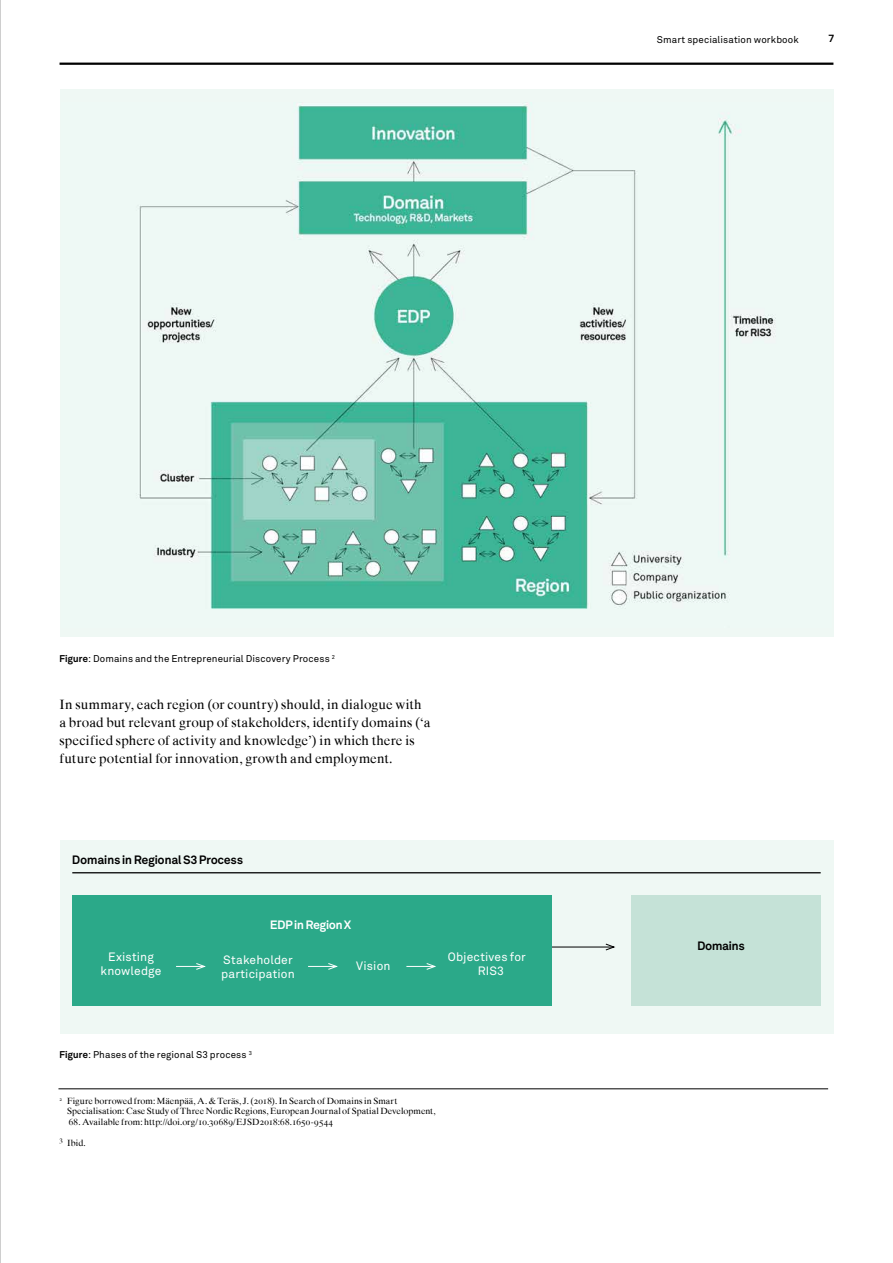
<style>
.page{position:relative;width:893px;height:1263px;background:#fff}
.page>*{position:absolute;margin:0;border:0;box-sizing:border-box;transform-origin:0 0}
.t1{font:13.5px/18px "Times Ten Roman Os F";letter-spacing:.005em;color:#000}
.t2{font:12px/14.2px "Akkurat Std";letter-spacing:.01em;color:#fff}
.t3{font:12px "Akkurat Si Two";letter-spacing:.015em;color:#000}
.t4{font:12px "Akkurat Si Two";letter-spacing:.005em;color:#fff}
.t5{font:10.5px "Akkurat Si Two";color:#000}
.t6{font:9.75px "Akkurat Std";letter-spacing:.01em;color:#000}
.t7{font:9px/10.5px "Times Ten Roman Os F";letter-spacing:.005em;color:#000}
.s1{font-family:"Akkurat Si Two"}
</style>
<div class="page">
<hr style="left:0;top:0;width:1px;height:1263px;background:#9d9e9e">
<hr style="left:58px;top:1088px;width:770px;height:1px;background:#000">
<hr style="left:60px;top:63px;width:773px;height:2px;background:#000">
<div style="left:60px;top:841px;width:773px;height:193px;background:#eff8f4"></div>
<hr style="left:72px;top:872px;width:749px;height:1px;background:#000">
<hr style="left:550px;top:947px;width:64px;height:1px;background:#000">
<svg style="left:605px;top:943px;width:10px;height:7px"></svg>
<div style="left:631px;top:895px;width:190px;height:110px;background:#c5e2d7"></div>
<div style="left:72px;top:895px;width:480px;height:110px;background:#2ba989"></div>
<svg style="left:176px;top:963px;width:29px;height:7px"></svg>
<svg style="left:308px;top:963px;width:30px;height:7px"></svg>
<svg style="left:406px;top:963px;width:30px;height:7px"></svg>
<div style="left:60px;top:89px;width:773px;height:548px;background:#eff8f4"></div>
<img style="left:139px;top:103px;width:637px;height:506px">
<p class="t6" style="left:657px;top:33px;width:143px">Smart specialisation workbook</p>
<p class="t5" style="left:829px;top:32px;width:7px">7</p>
<p class="t6" style="left:60px;top:653px;width:277px"><span class="s1">Figure</span>: Domains and the Entrepreneurial Discovery Process <sup>2</sup></p>
<p class="t1" style="left:60px;top:695px;width:372px">In summary, each region (or country) should, in dialogue with a broad but relevant group of stakeholders, identify domains (‘a specified sphere of activity and knowledge’) in which there is future potential for innovation, growth and employment.</p>
<h2 class="t3" style="left:72px;top:852px;width:172px">Domains in Regional S3 Process</h2>
<h2 class="t4" style="left:270px;top:917px;width:83px">EDP in Region X</h2>
<h2 class="t2" style="left:101px;top:949px;width:62px;text-align:center">Existing knowledge</h2>
<h2 class="t2" style="left:221px;top:952px;width:75px">Stakeholder participation</h2>
<h2 class="t2" style="left:356px;top:959px;width:36px">Vision</h2>
<h2 class="t2" style="left:478px;top:949px;width:50px;text-indent:-30px">Objectives for<br>RIS3</h2>
<p class="t6" style="left:60px;top:1049px;width:194px"><span class="s1">Figure</span>: Phases of the regional S3 process <sup>3</sup></p>
<p class="t7" style="left:67px;top:1095px;width:370px;text-indent:-8px"><sup>2</sup> Figure borrowed from: Mäenpää, A. &amp; Teräs, J. (2018). In Search of Domains in Smart<br>Specialisation: Case Study of Three Nordic Regions, European Journal of Spatial Development,</p>
<p class="t7" style="left:69px;top:1116px;width:266px">68. Available from: http://doi.org/10.30689/EJSD2018:68.1650-9544</p>
<p class="t7" style="left:60px;top:1137px;width:28px"><sup>3</sup> Ibid.</p>
<h2 class="t3" style="left:697px;top:938px;width:49px">Domains</h2>
</div>
